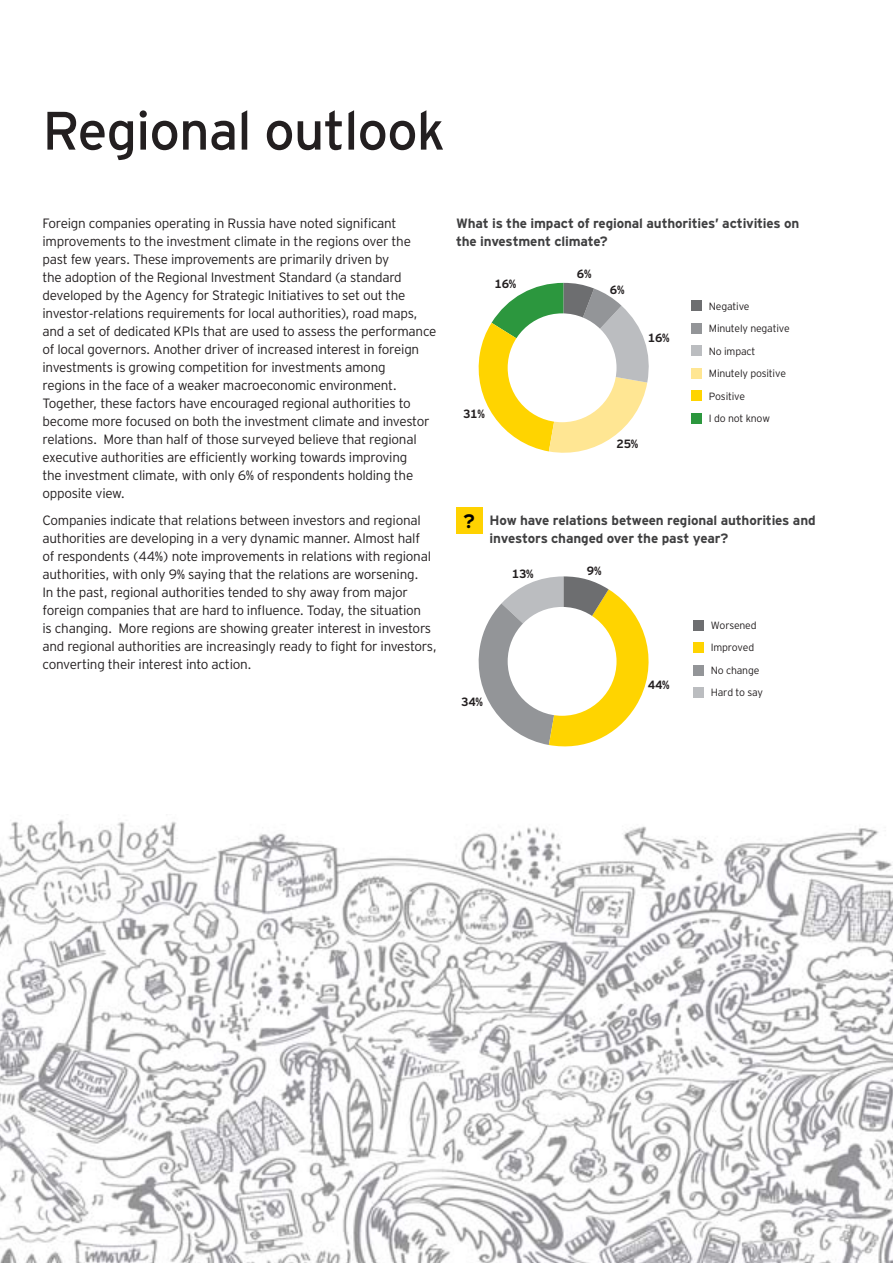
<style>
.page{position:relative;width:893px;height:1263px;background:#fff}
.page>*{position:absolute;margin:0;border:0;box-sizing:border-box;transform-origin:0 0}
.t1{font:54px "EY Interstate";letter-spacing:-.02em;color:#231f20}
.t2{font:300 13.5px/18px "EY Interstate";letter-spacing:-.02em;color:#231f20}
.t3{font:700 13.5px/18px "EY Interstate";letter-spacing:-.015em;color:#404041}
.t4{font:700 12px "EY Interstate";letter-spacing:-.02em;color:#231f20}
.t5{font:300 10.5px/22.5px "EY Interstate";letter-spacing:-.02em;color:#231f20}
.s1{font-size:19.5px;color:#010202}
</style>
<div class="page">
<div style="left:456px;top:507px;width:27px;height:26px;background:#ffd200"></div>
<div style="left:691px;top:390px;width:11px;height:11px;background:#ffd400"></div>
<div style="left:691px;top:368px;width:11px;height:10px;background:#ffe693"></div>
<div style="left:691px;top:345px;width:11px;height:11px;background:#bbbdc0"></div>
<div style="left:691px;top:323px;width:11px;height:11px;background:#939598"></div>
<div style="left:691px;top:300px;width:11px;height:11px;background:#6d6e70"></div>
<div style="left:691px;top:413px;width:11px;height:10px;background:#2c973e"></div>
<svg style="left:478px;top:283px;width:171px;height:170px"></svg>
<div style="left:508px;top:313px;width:108px;height:109px;background:#fff;border-radius:50%"></div>
<div style="left:693px;top:642px;width:11px;height:11px;background:#ffd400"></div>
<div style="left:693px;top:688px;width:11px;height:10px;background:#bbbdc0"></div>
<div style="left:693px;top:665px;width:11px;height:11px;background:#939598"></div>
<div style="left:693px;top:620px;width:11px;height:10px;background:#6d6e70"></div>
<svg style="left:478px;top:576px;width:171px;height:171px"></svg>
<div style="left:508px;top:607px;width:108px;height:109px;background:#fff;border-radius:50%"></div>
<img style="left:0;top:819px;width:893px;height:444px">
<h1 class="t1" style="left:43px;top:111px;width:404px">Regional outlook</h1>
<p class="t2" style="left:43px;top:215px;width:395px">Foreign companies operating in Russia have noted significant improvements to the investment climate in the regions over the past few years. These improvements are primarily driven by<br>the adoption of the Regional Investment Standard (a standard developed by the Agency for Strategic Initiatives to set out the investor-relations requirements for local authorities), road maps, and a set of dedicated KPIs that are used to assess the performance of local governors. Another driver of increased interest in foreign investments is growing competition for investments among<br>regions in the face of а weaker macroeconomic environment.<br>Together, these factors have encouraged regional authorities to become more focused on both the investment climate and investor relations. More than half of those surveyed believe that regional executive authorities are efficiently working towards improving<br>the investment climate, with only 6% of respondents holding the opposite view.</p>
<p class="t2" style="left:43px;top:512px;width:396px">Companies indicate that relations between investors and regional authorities are developing in a very dynamic manner. Almost half<br>of respondents (44%) note improvements in relations with regional authorities, with only 9% saying that the relations are worsening.<br>In the past, regional authorities tended to shy away from major foreign companies that are hard to influence. Today, the situation<br>is changing. More regions are showing greater interest in investors and regional authorities are increasingly ready to fight for investors, converting their interest into action.</p>
<p class="t3" style="left:456px;top:215px;width:345px">What is the impact of regional authorities’ activities on the investment climate?</p>
<p class="t4" style="left:494px;top:279px;width:23px">16%</p>
<p class="t4" style="left:463px;top:409px;width:23px">31%</p>
<p class="t4" style="left:577px;top:269px;width:16px">6%</p>
<p class="t4" style="left:610px;top:284px;width:16px">6%</p>
<p class="t4" style="left:648px;top:333px;width:23px">16%</p>
<p class="t4" style="left:616px;top:438px;width:23px">25%</p>
<p class="t5" style="left:709px;top:295px;width:82px">Negative<br>Minutely negative<br>No impact<br>Minutely positive<br>Positive<br>I do not know</p>
<p class="t3" style="left:490px;top:512px;width:328px;text-indent:-26px"><span class="s1">?</span> How have relations between regional authorities and investors changed over the past year?</p>
<p class="t4" style="left:512px;top:568px;width:23px">13%</p>
<p class="t4" style="left:587px;top:566px;width:16px">9%</p>
<p class="t4" style="left:461px;top:697px;width:23px">34%</p>
<p class="t4" style="left:648px;top:680px;width:23px">44%</p>
<p class="t5" style="left:711px;top:615px;width:54px">Worsened<br>Improved<br>No change<br>Hard to say</p>
</div>
